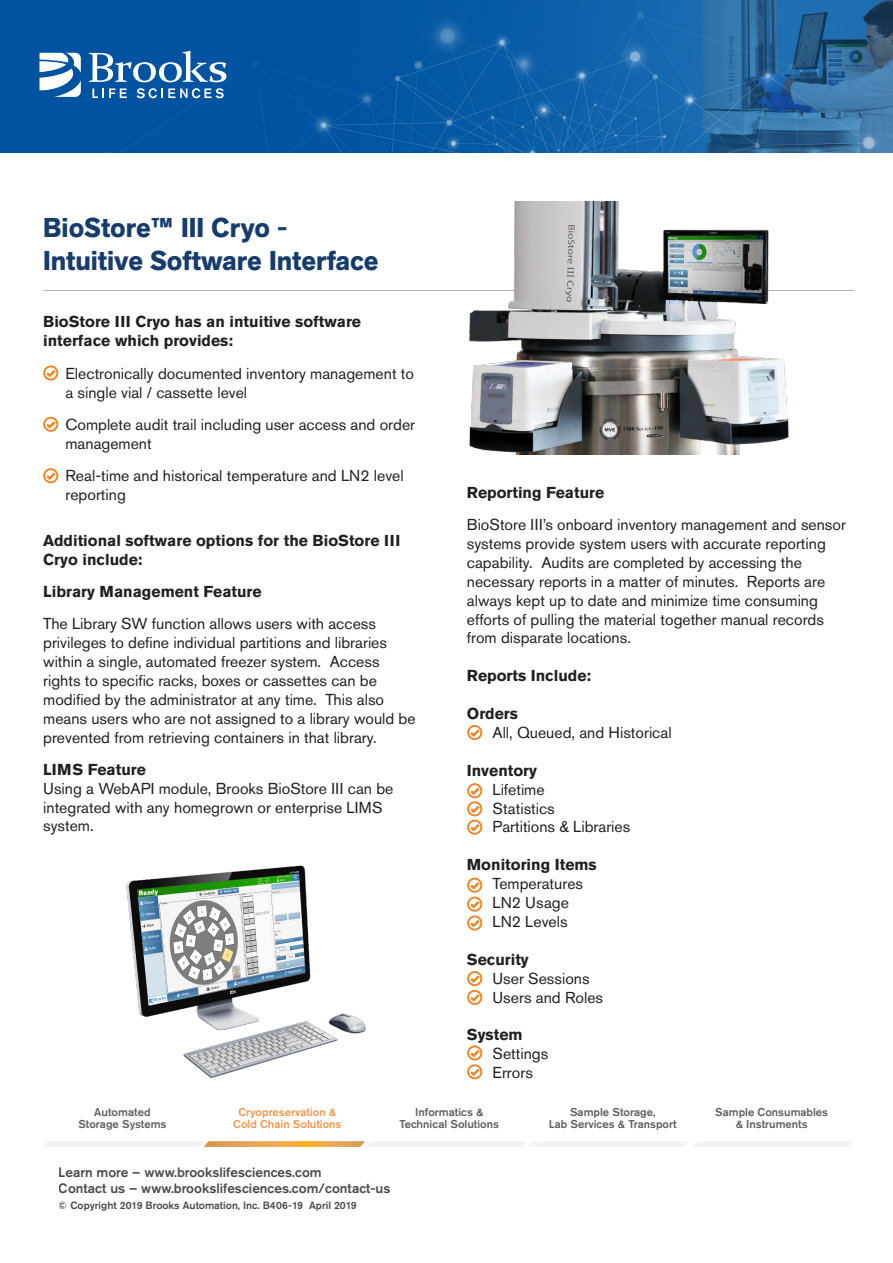
<style>
.page{position:relative;width:893px;height:1263px;background:#fff}
.page>*{position:absolute;margin:0;border:0;box-sizing:border-box;transform-origin:0 0}
.t1{font:700 27px/32.4px "Akzid Grtsk Next";color:#163c6d}
.bulleted_list{font:15.75px/18.9px "Akzidenz Grotesk Std";color:#231f20}
.bulleted_list-2{font:700 15.75px/18.9px "Akzidenz Grotesk Std";color:#231f20}
.t2{font:500 13.5px/16.2px "Akzidenz Grotesk Std";color:#494a4b}
.t3{font:500 11.25px "Akzidenz Grotesk Std";color:#5f5f62}
.t4{font:500 11.25px/12px "Akzidenz Grotesk Std";color:#5f6062;text-align:center}
.t5{font:500 11.25px "Akzidenz Grotesk Std";color:#f7974b}
.t6{font:500 10.5px "Akzidenz Grotesk Std";color:#494a4b}
</style>
<div class="page">
<img style="left:0;top:0;width:893px;height:152px">
<hr style="left:43px;top:290px;width:811px;height:1px;background:#b4b5b8">
<svg style="left:43px;top:1141px;width:809px;height:6px"></svg>
<svg style="left:89px;top:51px;width:137px;height:31px"></svg>
<svg style="left:40px;top:53px;width:41px;height:44px"></svg>
<svg style="left:92px;top:88px;width:35px;height:10px"></svg>
<svg style="left:137px;top:88px;width:87px;height:10px"></svg>
<svg style="left:43px;top:365px;width:15px;height:16px"></svg>
<svg style="left:43px;top:417px;width:15px;height:15px"></svg>
<svg style="left:43px;top:468px;width:15px;height:15px"></svg>
<img style="left:469px;top:202px;width:320px;height:253px">
<svg style="left:467px;top:878px;width:15px;height:52px"></svg>
<svg style="left:467px;top:971px;width:15px;height:34px"></svg>
<svg style="left:467px;top:1045px;width:15px;height:34px"></svg>
<svg style="left:467px;top:725px;width:15px;height:15px"></svg>
<svg style="left:467px;top:783px;width:15px;height:52px"></svg>
<img style="left:126px;top:865px;width:240px;height:213px">
<p class="t1" style="left:43px;top:212px;width:337px">BioStore™ III Cryo -<br>Intuitive Software Interface</p>
<p class="bulleted_list-2" style="left:43px;top:312px;width:319px">BioStore III Cryo has an intuitive software interface which provides:</p>
<p class="bulleted_list" style="left:65px;top:364px;width:350px">Electronically documented inventory management to a single vial / cassette level</p>
<p class="bulleted_list" style="left:65px;top:415px;width:351px">Complete audit trail including user access and order management</p>
<p class="bulleted_list" style="left:65px;top:466px;width:340px">Real-time and historical temperature and LN2 level reporting</p>
<p class="bulleted_list-2" style="left:43px;top:531px;width:359px">Additional software options for the BioStore III<br>Cryo include:</p>
<p class="bulleted_list-2" style="left:43px;top:582px;width:220px">Library Management Feature</p>
<p class="bulleted_list" style="left:43px;top:614px;width:374px">The Library SW function allows users with access privileges to define individual partitions and libraries within a single, automated freezer system. Access rights to specific racks, boxes or cassettes can be modified by the administrator at any time. This also means users who are not assigned to a library would be prevented from retrieving containers in that library.</p>
<p class="bulleted_list-2" style="left:43px;top:760px;width:104px">LIMS Feature</p>
<p class="bulleted_list" style="left:43px;top:779px;width:352px;line-height:18.5px">Using a WebAPI module, Brooks BioStore III can be integrated with any homegrown or enterprise LIMS system.</p>
<p class="bulleted_list-2" style="left:467px;top:483px;width:139px">Reporting Feature</p>
<p class="bulleted_list" style="left:467px;top:515px;width:381px">BioStore III’s onboard inventory management and sensor systems provide system users with accurate reporting capability. Audits are completed by accessing the necessary reports in a matter of minutes. Reports are always kept up to date and minimize time consuming efforts of pulling the material together manual records from disparate locations.</p>
<p class="bulleted_list-2" style="left:467px;top:666px;width:126px">Reports Include:</p>
<p class="bulleted_list-2" style="left:467px;top:704px;width:53px">Orders</p>
<p class="bulleted_list" style="left:492px;top:723px;width:181px">All, Queued, and Historical</p>
<p class="bulleted_list-2" style="left:467px;top:761px;width:72px">Inventory</p>
<p class="bulleted_list" style="left:492px;top:780px;width:54px">Lifetime</p>
<p class="bulleted_list" style="left:492px;top:798px;width:64px">Statistics</p>
<p class="bulleted_list" style="left:492px;top:817px;width:139px">Partitions &amp; Libraries</p>
<p class="bulleted_list-2" style="left:467px;top:855px;width:131px">Monitoring Items</p>
<p class="bulleted_list" style="left:492px;top:874px;width:92px">Temperatures</p>
<p class="bulleted_list" style="left:492px;top:893px;width:78px">LN2 Usage</p>
<p class="bulleted_list" style="left:492px;top:912px;width:77px">LN2 Levels</p>
<p class="bulleted_list-2" style="left:467px;top:950px;width:63px">Security</p>
<p class="bulleted_list" style="left:492px;top:969px;width:99px">User Sessions</p>
<p class="bulleted_list" style="left:492px;top:987px;width:112px">Users and Roles</p>
<p class="bulleted_list-2" style="left:467px;top:1025px;width:57px">System</p>
<p class="bulleted_list" style="left:492px;top:1044px;width:57px">Settings</p>
<p class="bulleted_list" style="left:492px;top:1063px;width:42px">Errors</p>
<p class="t5" style="left:239px;top:1105px;width:99px">Cryopreservation &amp;</p>
<p class="t5" style="left:233px;top:1117px;width:110px">Cold Chain Solutions</p>
<p class="t4" style="left:78px;top:1105px;width:90px">Automated<br>Storage Systems</p>
<p class="t3" style="left:415px;top:1105px;width:70px">Informatics &amp;</p>
<p class="t3" style="left:400px;top:1117px;width:101px">Technical Solutions</p>
<p class="t2" style="left:59px;top:1163px;width:333px">Learn more – www.brookslifesciences.com<br>Contact us – www.brookslifesciences.com/contact-us</p>
<p class="t6" style="left:59px;top:1199px;width:300px">© Copyright 2019 Brooks Automation, Inc. B406-19 April 2019</p>
<p class="t3" style="left:570px;top:1105px;width:87px">Sample Storage,</p>
<p class="t3" style="left:549px;top:1117px;width:129px">Lab Services &amp; Transport</p>
<p class="t4" style="left:715px;top:1105px;width:114px">Sample Consumables</p>
<p class="t4" style="left:736px;top:1117px;width:73px">&amp; Instruments</p>
</div>
